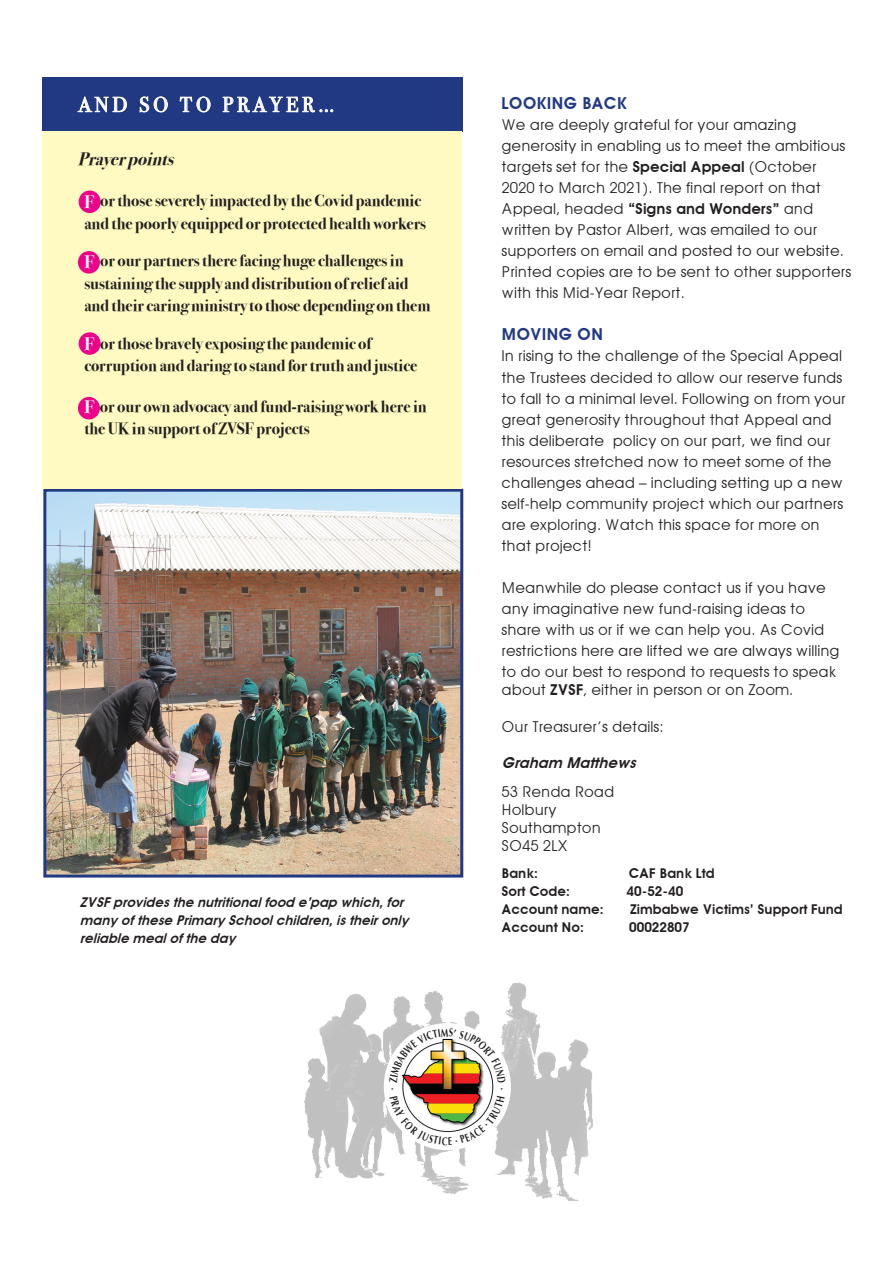
<style>
.page{position:relative;width:893px;height:1263px;background:#fff}
.page>*{position:absolute;margin:0;border:0;box-sizing:border-box;transform-origin:0 0}
.t1{font:21px "Bodoni Svty Two ITCTT Book";color:#fff}
.t2{font:italic 18px "Bodoni Svty Two ITCTT Bold";color:#231f20}
.t3{font:16.5px/22.5px "Bodoni Svty Two ITCTT Bold";color:#231f20}
.t4{font:600 16.5px "Avant Garde";color:#213983}
.t5{font:15px/21px "Avant Garde";color:#231f20}
.t6{font:italic 600 15px "Avant Garde";color:#231f20}
.t7{font:italic 600 13.5px/18px "Avant Garde";color:#231f20}
.t8{font:600 13.5px "Avant Garde";color:#231f20}
.t9{font:700 11.25px "Optima";color:#231f20;scale:.73 1}
.s1{font-size:18px;color:#fff}
.s2{font-weight:600}
</style>
<div class="page">
<img style="left:304px;top:983px;width:289px;height:217px">
<div style="left:384px;top:1023px;width:127px;height:127px;background:#fff;border-radius:50%"></div>
<div style="left:42px;top:77px;width:421px;height:55px;background:#213983"></div>
<svg style="left:78px;top:97px;width:49px;height:15px"></svg>
<svg style="left:140px;top:96px;width:28px;height:17px"></svg>
<svg style="left:180px;top:97px;width:31px;height:15px"></svg>
<svg style="left:223px;top:97px;width:110px;height:15px"></svg>
<img style="left:47px;top:493px;width:412px;height:380px">
<div style="left:43px;top:489px;width:420px;height:388px;border:3px solid #213983"></div>
<div style="left:42px;top:131px;width:420px;height:357px;background:#fffac1"></div>
<div style="left:78px;top:397px;width:22px;height:22px;background:#ed028c;border-radius:50%"></div>
<div style="left:79px;top:332px;width:22px;height:23px;background:#ed028c;border-radius:50%"></div>
<div style="left:78px;top:251px;width:22px;height:23px;background:#ed028c;border-radius:50%"></div>
<div style="left:79px;top:191px;width:22px;height:22px;background:#ed028c;border-radius:50%"></div>
<svg style="left:389px;top:1028px;width:117px;height:117px"></svg>
<h1 class="t1" style="left:78px;top:87px;width:258px">A N D S O T O P R A Y E R …</h1>
<p class="t2" style="left:78px;top:144px;width:104px">Prayerpoints</p>
<p class="t3" style="left:84px;top:188px;width:343px"><span class="s1">F</span> or those severely impacted by the Covid pandemic and the poorly equipped or protected health workers</p>
<p class="t3" style="left:84px;top:248px;width:348px"><span class="s1">F</span> or our partners there facing huge challenges in sustaining the supply and distribution of relief aid and their caring ministry to those depending on them</p>
<p class="t3" style="left:84px;top:331px;width:334px"><span class="s1">F</span> or those bravely exposing the pandemic of corruption and daring to stand for truth and justice</p>
<p class="t3" style="left:84px;top:394px;width:344px"><span class="s1">F</span> or our own advocacy and fund-raising work here in the UK in support of ZVSF projects</p>
<p class="t7" style="left:80px;top:893px;width:334px">ZVSFprovidesthe nutritionalfood e’pap which,for many ofthese Primary Schoolchildren,istheironly reliable mealofthe day</p>
<p class="t4" style="left:502px;top:94px;width:127px">LOOKING BACK</p>
<p class="t5" style="left:502px;top:115px;width:351px">We are deeply grateful for your amazing generosity in enabling us to meet the ambitious targets set for the <span class="s2">Special Appeal</span> (October 2020 to March 2021). The final report on that Appeal, headed <span class="s2">“Signs and Wonders”</span> and written by Pastor Albert, was emailed to our supporters on email and posted to our website.<br>Printed copies are to be sent to other supporters with this Mid-Year Report.</p>
<p class="t4" style="left:502px;top:325px;width:103px">MOVING ON</p>
<p class="t5" style="left:502px;top:346px;width:346px">In rising to the challenge of the Special Appeal the Trustees decided to allow our reserve funds to fall to a minimal level. Following on from your great generosity throughout that Appeal and this deliberate policy on our part, we find our resources stretched now to meet some of the challenges ahead – including setting up a new self-help community project which our partners are exploring. Watch this space for more on that project!</p>
<p class="t5" style="left:502px;top:577px;width:340px">Meanwhile do please contact us if you have any imaginative new fund-raising ideas to share with us or if we can help you. As Covid restrictions here are lifted we are always willing to do our best to respond to requests to speak</p>
<p class="t5" style="left:502px;top:679px;width:293px">about <span class="s2">ZVSF</span>, either in person or on Zoom.</p>
<p class="t5" style="left:502px;top:716px;width:164px">Our Treasurer’s details:</p>
<p class="t6" style="left:502px;top:754px;width:140px">Graham Matthews</p>
<p class="t5" style="left:502px;top:782px;width:114px;line-height:18px">53 Renda Road<br>Holbury<br>Southampton<br>SO45 2LX</p>
<p class="t8" style="left:502px;top:865px;width:38px">Bank:</p>
<p class="t8" style="left:629px;top:865px;width:88px">CAF Bank Ltd</p>
<p class="t8" style="left:502px;top:883px;width:70px">Sort Code:</p>
<p class="t8" style="left:627px;top:883px;width:58px">40-52-40</p>
<p class="t8" style="left:502px;top:901px;width:104px">Account name:</p>
<p class="t8" style="left:630px;top:901px;width:214px">Zimbabwe Victims’ Support Fund</p>
<p class="t8" style="left:502px;top:919px;width:84px">Account No:</p>
<p class="t8" style="left:629px;top:919px;width:62px">00022807</p>
<p class="t9" style="left:383px;top:1090px;width:5px;rotate:-90deg">.</p>
<p class="t9" style="left:492px;top:1090px;width:5px;rotate:-90deg">.</p>
</div>
